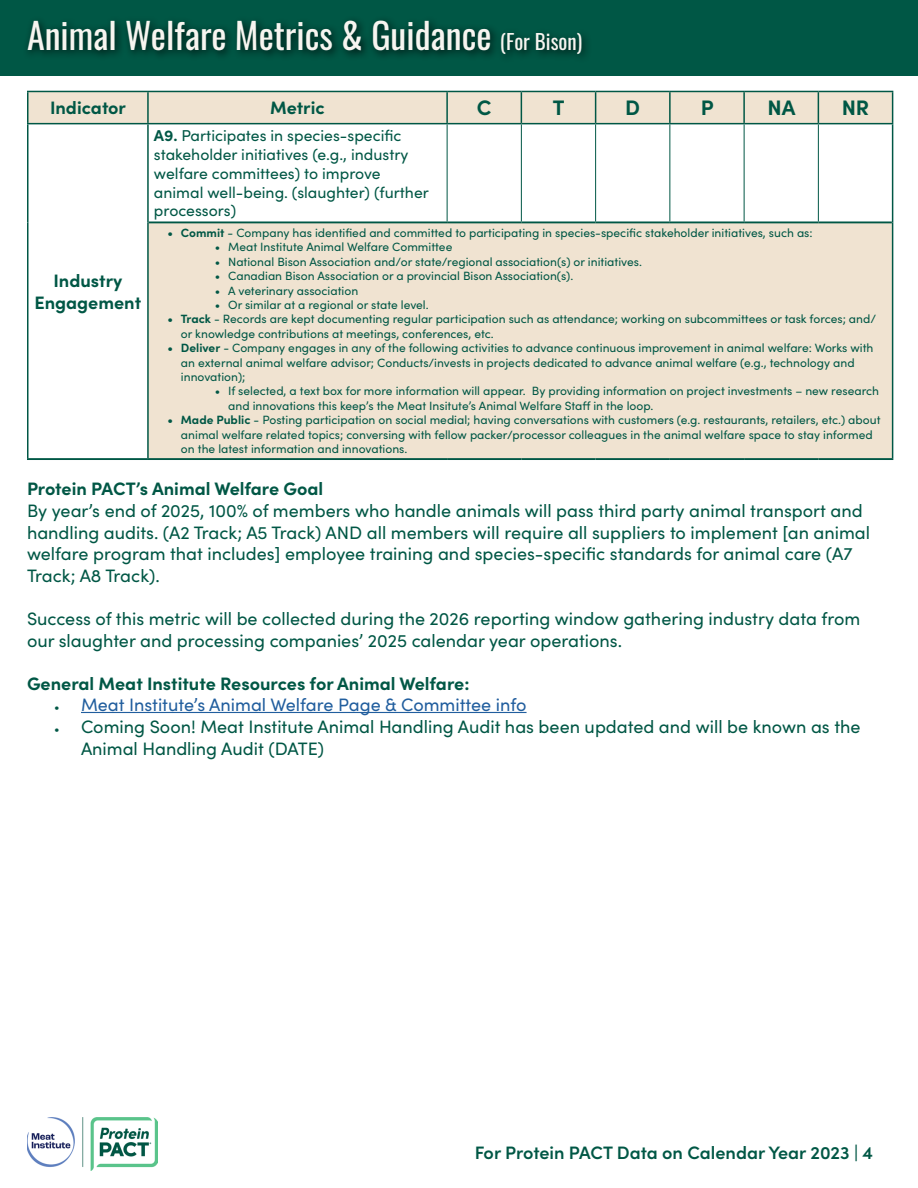
<style>
.page{position:relative;width:918px;height:1188px;background:#fff}
.page>*{position:absolute;margin:0;border:0;box-sizing:border-box;transform-origin:0 0}
.t1{font:36px "Oswald";color:#f7f5f0}
.t2{font:700 21px "Sofia Pro";color:#005745}
.t3{font:18px/21.6px "Sofia Pro";color:#005745}
.t4{font:700 18px/21.6px "Sofia Pro";color:#005745;text-align:center}
.t5{font:18px "Sofia Pro";color:#215e9e}
.t6{font:600 18px "Sofia Pro";color:#005745}
.t7{font:15.75px/18.9px "Sofia Pro";color:#005745}
.t8{font:12px/14.4px "Sofia Pro";color:#005745}
.s1{font-size:21px}
.s2{font-weight:700}
.s3{font-size:12px;color:#005745}
.s4{font-size:12px}
</style>
<div class="page">
<svg style="left:28px;top:92px;width:864px;height:366px;fill:#f0e3d1"></svg>
<hr style="left:27px;top:91px;width:121px;height:1px;background:#005745">
<hr style="left:27px;top:92px;width:1px;height:31px;background:#005745">
<hr style="left:148px;top:91px;width:299px;height:1px;background:#005745">
<hr style="left:147px;top:92px;width:2px;height:31px;background:#005745">
<hr style="left:447px;top:91px;width:74px;height:1px;background:#005745">
<hr style="left:446px;top:92px;width:2px;height:31px;background:#005745">
<hr style="left:521px;top:91px;width:75px;height:1px;background:#005745">
<hr style="left:521px;top:92px;width:1px;height:31px;background:#005745">
<hr style="left:596px;top:91px;width:74px;height:1px;background:#005745">
<hr style="left:595px;top:92px;width:1px;height:31px;background:#005745">
<hr style="left:670px;top:91px;width:74px;height:1px;background:#005745">
<hr style="left:669px;top:92px;width:2px;height:31px;background:#005745">
<hr style="left:744px;top:91px;width:74px;height:1px;background:#005745">
<hr style="left:743px;top:92px;width:2px;height:31px;background:#005745">
<hr style="left:818px;top:91px;width:75px;height:1px;background:#005745">
<hr style="left:818px;top:92px;width:1px;height:31px;background:#005745">
<hr style="left:892px;top:92px;width:1px;height:31px;background:#005745">
<hr style="left:27px;top:123px;width:121px;height:1px;background:#005745">
<hr style="left:148px;top:123px;width:299px;height:1px;background:#005745">
<hr style="left:447px;top:123px;width:74px;height:1px;background:#005745">
<hr style="left:521px;top:123px;width:75px;height:1px;background:#005745">
<hr style="left:596px;top:123px;width:74px;height:1px;background:#005745">
<hr style="left:670px;top:123px;width:74px;height:1px;background:#005745">
<hr style="left:744px;top:123px;width:74px;height:1px;background:#005745">
<hr style="left:818px;top:123px;width:75px;height:1px;background:#005745">
<hr style="left:27px;top:124px;width:1px;height:98px;background:#005745">
<hr style="left:27px;top:222px;width:1px;height:236px;background:#005745">
<hr style="left:27px;top:458px;width:121px;height:2px;background:#005745">
<hr style="left:447px;top:124px;width:1px;height:97px;background:#005745">
<hr style="left:521px;top:124px;width:1px;height:97px;background:#005745">
<hr style="left:595px;top:124px;width:1px;height:97px;background:#005745">
<hr style="left:670px;top:124px;width:1px;height:97px;background:#005745">
<hr style="left:744px;top:124px;width:1px;height:97px;background:#005745">
<hr style="left:818px;top:124px;width:1px;height:97px;background:#005745">
<hr style="left:147px;top:124px;width:2px;height:98px;background:#005745">
<hr style="left:892px;top:124px;width:1px;height:98px;background:#005745">
<hr style="left:147px;top:222px;width:2px;height:236px;background:#005745">
<hr style="left:892px;top:222px;width:1px;height:236px;background:#005745">
<hr style="left:149px;top:221px;width:298px;height:2px;background:#005745">
<hr style="left:447px;top:221px;width:74px;height:2px;background:#005745">
<hr style="left:521px;top:221px;width:75px;height:2px;background:#005745">
<hr style="left:596px;top:221px;width:74px;height:2px;background:#005745">
<hr style="left:670px;top:221px;width:74px;height:2px;background:#005745">
<hr style="left:744px;top:221px;width:74px;height:2px;background:#005745">
<hr style="left:818px;top:221px;width:74px;height:2px;background:#005745">
<hr style="left:148px;top:458px;width:299px;height:2px;background:#005745">
<hr style="left:447px;top:458px;width:74px;height:2px;background:#005745">
<hr style="left:521px;top:458px;width:75px;height:2px;background:#005745">
<hr style="left:596px;top:458px;width:74px;height:2px;background:#005745">
<hr style="left:670px;top:458px;width:74px;height:2px;background:#005745">
<hr style="left:744px;top:458px;width:74px;height:2px;background:#005745">
<hr style="left:818px;top:458px;width:75px;height:2px;background:#005745">
<div style="left:0;top:0;width:918px;height:76px;background:#005745"></div>
<div style="left:22px;top:15px;width:570px;height:49px;background:#000;opacity:.75"></div>
<img style="left:27px;top:1118px;width:131px;height:52px">
<hr style="left:81px;top:712px;width:446px;height:1px;background:#215e9e">
<h1 class="t1" style="left:27px;top:3px;width:557px">Animal Welfare Metrics &amp; Guidance <span class="s1">(For Bison)</span></h1>
<h3 class="t4" style="left:50px;top:96px;width:77px">Indicator</h3>
<h3 class="t4" style="left:270px;top:96px;width:56px">Metric</h3>
<h2 class="t2" style="left:477px;top:92px;width:16px">C</h2>
<h2 class="t2" style="left:553px;top:92px;width:13px">T</h2>
<h2 class="t2" style="left:625px;top:92px;width:16px">D</h2>
<h2 class="t2" style="left:701px;top:92px;width:14px">P</h2>
<h2 class="t2" style="left:767px;top:92px;width:30px">NA</h2>
<h2 class="t2" style="left:842px;top:92px;width:29px">NR</h2>
<h3 class="t4" style="left:35px;top:268px;width:108px">Industry<br>Engagement</h3>
<h3 class="t7" style="left:154px;top:125px;width:276px"><span class="s2">A9.</span> Participates in species-specific stakeholder initiatives (e.g., industry welfare committees) to improve animal well-being. (slaughter) (further processors)</h3>
<p class="t8" style="left:167px;top:225px;width:647px"><span class="s2">• Commit</span> - Company has identified and committed to participating in species-specific stakeholder initiatives, such as:</p>
<p class="t8" style="left:215px;top:239px;width:239px">• Meat Institute Animal Welfare Committee</p>
<p class="t8" style="left:215px;top:254px;width:429px">• National Bison Association and/or state/regional association(s) or initiatives.</p>
<p class="t8" style="left:215px;top:268px;width:360px">• Canadian Bison Association or a provincial Bison Association(s).</p>
<p class="t8" style="left:215px;top:283px;width:145px">• A veterinary association</p>
<p class="t8" style="left:215px;top:297px;width:216px">• Or similar at a regional or state level.</p>
<p class="t8" style="left:181px;top:311px;width:697px;text-indent:-14px"><span class="s2">• Track</span> - Records are kept documenting regular participation such as attendance; working on subcommittees or task forces; and/ or knowledge contributions at meetings, conferences, etc.</p>
<p class="t8" style="left:181px;top:340px;width:694px;text-indent:-14px"><span class="s2">• Deliver</span> - Company engages in any of the following activities to advance continuous improvement in animal welfare: Works with an external animal welfare advisor; Conducts/invests in projects dedicated to advance animal welfare (e.g., technology and innovation);</p>
<p class="t8" style="left:228px;top:383px;width:652px;text-indent:-14px">• If selected, a text box for more information will appear. By providing information on project investments – new research and innovations this keep’s the Meat Insitute’s Animal Welfare Staff in the loop.</p>
<p class="t8" style="left:181px;top:412px;width:701px;text-indent:-14px"><span class="s2">• Made Public</span> - Posting participation on social medial; having conversations with customers (e.g. restaurants, retailers, etc.) about animal welfare related topics; conversing with fellow packer/processor colleagues in the animal welfare space to stay informed on the latest information and innovations.</p>
<h3 class="t4" style="left:27px;top:477px;width:298px">Protein PACT’s Animal Welfare Goal</h3>
<p class="t3" style="left:27px;top:499px;width:845px">By year’s end of 2025, 100% of members who handle animals will pass third party animal transport and handling audits. (A2 Track; A5 Track) AND all members will require all suppliers to implement [an animal welfare program that includes] employee training and species-specific standards for animal care (A7<br>Track; A8 Track).</p>
<h3 class="t3" style="left:27px;top:607px;width:835px">Success of this metric will be collected during the 2026 reporting window gathering industry data from our slaughter and processing companies’ 2025 calendar year operations.</h3>
<h3 class="t4" style="left:27px;top:671px;width:444px">General Meat Institute Resources for Animal Welfare:</h3>
<h3 class="t5" style="left:54px;top:692px;width:474px"><span class="s3">•</span> Meat Institute’s Animal Welfare Page &amp; Committee info</h3>
<h3 class="t3" style="left:81px;top:715px;width:781px;text-indent:-27px"><span class="s4">•</span> Coming Soon! Meat Institute Animal Handling Audit has been updated and will be known as the<br>Animal Handling Audit (DATE)</h3>
<h3 class="t6" style="left:475px;top:1139px;width:400px">For Protein PACT Data on Calendar Year 2023 | 4</h3>
</div>
